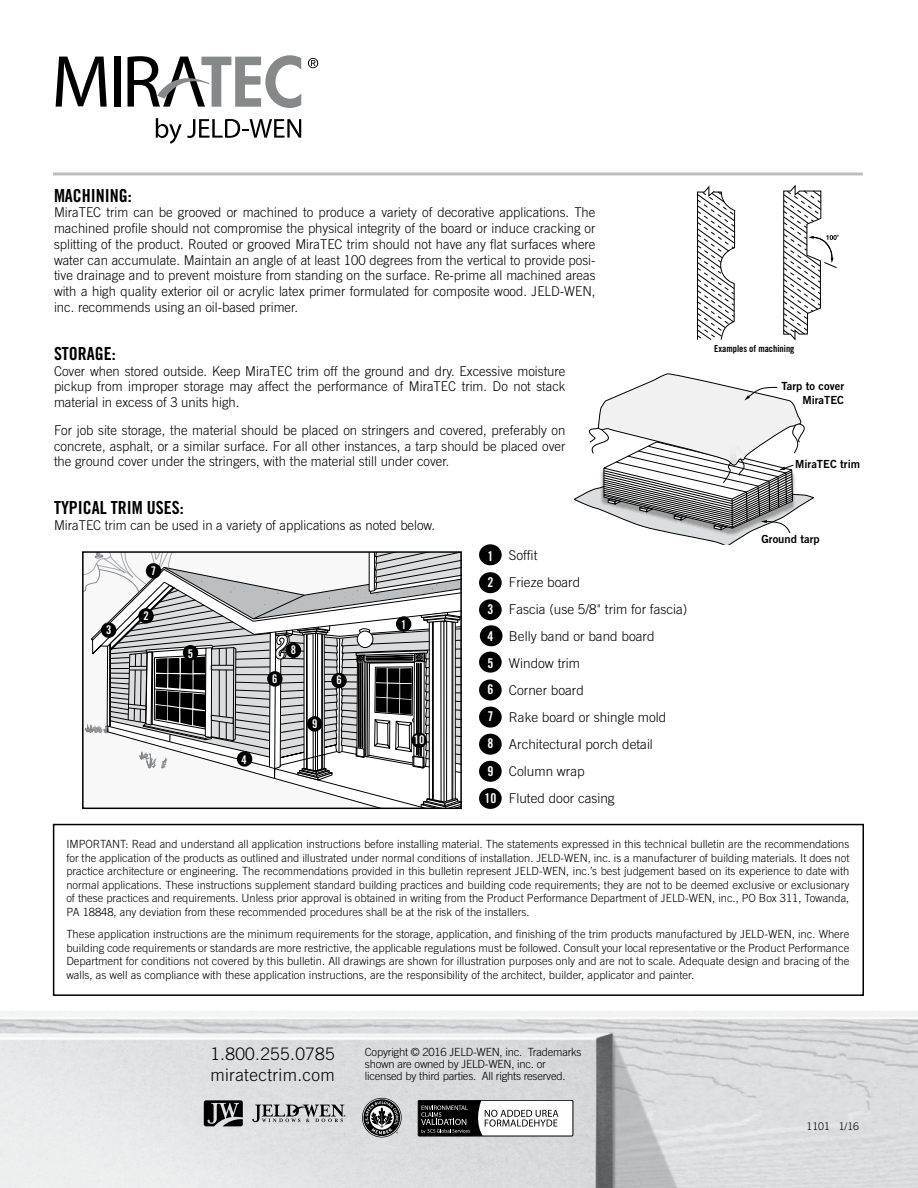
<style>
.page{position:relative;width:918px;height:1188px;background:#fff}
.page>*{position:absolute;margin:0;border:0;box-sizing:border-box;transform-origin:0 0}
.t1{font:18px "Trade Gothic Bold Cond Twenty";color:#000}
.t2{font:300 17.25px/20.7px "Trade Gothic";letter-spacing:.02em;color:#000}
.t3{font:300 13.5px/15.8px "Trade Gothic";color:#000;text-align:justify}
.t4{font:13.5px/26.8px "Trade Gothic Bold Cond Twenty";color:#fff}
.t5{font:12px "Trade Gothic Bold Cond Twenty";color:#fff}
.t6{font:300 11.25px/13.5px "Trade Gothic";color:#000;text-align:justify}
.t7{font:300 11.25px/12px "Trade Gothic";letter-spacing:-.02em;color:#000}
.t8{font:11.25px/13.5px "Trade Gothic Bold Two";color:#000;text-align:right}
.t9{font:300 10.5px "Trade Gothic";color:#000}
.t10{font:9.6px "Trade Gothic Bold Cond Twenty";color:#000}
</style>
<div class="page">
<img style="left:0;top:1011px;width:918px;height:177px">
<svg style="left:252px;top:1103px;width:93px;height:19px;background:#a0a1a2"></svg>
<svg style="left:204px;top:1100px;width:39px;height:26px"></svg>
<div style="left:53px;top:824px;width:811px;height:172px;border:2px solid #000"></div>
<svg style="left:697px;top:185px;width:38px;height:155px"></svg>
<svg style="left:783px;top:184px;width:56px;height:157px"></svg>
<svg style="left:574px;top:373px;width:240px;height:172px"></svg>
<svg style="left:85px;top:554px;width:374px;height:252px"></svg>
<svg style="left:91px;top:569px;width:368px;height:200px"></svg>
<div style="left:82px;top:551px;width:380px;height:258px;border:2px solid #000"></div>
<div style="left:396px;top:616px;width:15px;height:16px;background:#000;border-radius:50%"></div>
<div style="left:138px;top:608px;width:16px;height:16px;background:#000;border-radius:50%"></div>
<div style="left:101px;top:622px;width:15px;height:16px;background:#000;border-radius:50%"></div>
<div style="left:237px;top:751px;width:15px;height:16px;background:#000;border-radius:50%"></div>
<div style="left:183px;top:645px;width:15px;height:15px;background:#000;border-radius:50%"></div>
<div style="left:331px;top:673px;width:16px;height:15px;background:#000;border-radius:50%"></div>
<div style="left:146px;top:563px;width:15px;height:16px;background:#000;border-radius:50%"></div>
<div style="left:267px;top:671px;width:16px;height:16px;background:#000;border-radius:50%"></div>
<div style="left:286px;top:643px;width:15px;height:15px;background:#000;border-radius:50%"></div>
<div style="left:307px;top:716px;width:15px;height:16px;background:#000;border-radius:50%"></div>
<div style="left:411px;top:732px;width:16px;height:16px;background:#000;border-radius:50%"></div>
<div style="left:479px;top:544px;width:23px;height:21px;background:#000;border-radius:50%"></div>
<div style="left:479px;top:572px;width:23px;height:21px;background:#000;border-radius:50%"></div>
<div style="left:479px;top:599px;width:23px;height:21px;background:#000;border-radius:50%"></div>
<div style="left:480px;top:625px;width:23px;height:21px;background:#000;border-radius:50%"></div>
<div style="left:479px;top:652px;width:23px;height:21px;background:#000;border-radius:50%"></div>
<div style="left:479px;top:679px;width:23px;height:21px;background:#000;border-radius:50%"></div>
<div style="left:479px;top:707px;width:23px;height:21px;background:#000;border-radius:50%"></div>
<div style="left:479px;top:734px;width:23px;height:21px;background:#000;border-radius:50%"></div>
<div style="left:479px;top:761px;width:23px;height:21px;background:#000;border-radius:50%"></div>
<div style="left:479px;top:788px;width:23px;height:21px;background:#000;border-radius:50%"></div>
<hr style="left:53px;top:172px;width:810px;height:3px;background:#bcbec0">
<div style="left:418px;top:1100px;width:155px;height:36px;background:#fff"></div>
<div style="left:418px;top:1100px;width:155px;height:36px;border:1px solid #000"></div>
<svg style="left:418px;top:1100px;width:140px;height:36px"></svg>
<svg style="left:362px;top:1098px;width:40px;height:39px;background:#767677"></svg>
<svg style="left:308px;top:58px;width:10px;height:10px"></svg>
<svg style="left:56px;top:57px;width:51px;height:50px"></svg>
<div style="left:114px;top:57px;width:6px;height:50px;background:#000"></div>
<svg style="left:128px;top:55px;width:173px;height:53px"></svg>
<svg style="left:156px;top:118px;width:145px;height:26px"></svg>
<h1 class="t1" style="left:54px;top:184px;width:79px">MACHINING:</h1>
<p class="t3" style="left:54px;top:204px;width:543px">MiraTEC trim can be grooved or machined to produce a variety of decorative applications. The machined profile should not compromise the physical integrity of the board or induce cracking or splitting of the product. Routed or grooved MiraTEC trim should not have any flat surfaces where water can accumulate. Maintain an angle of at least 100 degrees from the vertical to provide posi&shy;tive drainage and to prevent moisture from standing on the surface. Re-prime all machined areas with a high quality exterior oil or acrylic latex primer formulated for composite wood. JELD-WEN, inc. recommends using an oil-based primer.</p>
<h1 class="t1" style="left:54px;top:342px;width:63px">STORAGE:</h1>
<p class="t3" style="left:54px;top:363px;width:513px">Cover when stored outside. Keep MiraTEC trim off the ground and dry. Excessive moisture pickup from improper storage may affect the performance of MiraTEC trim. Do not stack material in excess of 3 units high.</p>
<p class="t3" style="left:54px;top:422px;width:513px">For job site storage, the material should be placed on stringers and covered, preferably on concrete, asphalt, or a similar surface. For all other instances, a tarp should be placed over the ground cover under the stringers, with the material still under cover.</p>
<h1 class="t1" style="left:54px;top:497px;width:131px">TYPICAL TRIM USES:</h1>
<p class="t3" style="left:54px;top:517px;width:383px">MiraTEC trim can be used in a variety of applications as noted below.</p>
<p class="t5" style="left:106px;top:622px;width:7px">3</p>
<p class="t5" style="left:151px;top:563px;width:7px">7</p>
<p class="t5" style="left:143px;top:608px;width:7px">2</p>
<p class="t5" style="left:188px;top:646px;width:7px">5</p>
<p class="t5" style="left:241px;top:752px;width:7px">4</p>
<p class="t5" style="left:272px;top:671px;width:7px">6</p>
<p class="t5" style="left:291px;top:643px;width:7px">8</p>
<p class="t5" style="left:312px;top:716px;width:7px">9</p>
<p class="t5" style="left:336px;top:673px;width:7px">6</p>
<p class="t5" style="left:401px;top:617px;width:7px">1</p>
<p class="t5" style="left:414px;top:733px;width:12px">10</p>
<p class="t4" style="left:484px;top:542px;width:13px">1<br>2<br>3<br>4<br>5<br>6<br>7<br>8<br>9<br>10</p>
<p class="t3" style="left:509px;top:542px;width:180px;line-height:27px;text-align:left">Soffit<br>Frieze board<br>Fascia (use 5/8" trim for fascia)<br>Belly band or band board<br>Window trim<br>Corner board<br>Rake board or shingle mold<br>Architectural porch detail<br>Column wrap<br>Fluted door casing</p>
<p class="t10" style="left:714px;top:343px;width:82px">Examples of machining</p>
<p class="t8" style="left:782px;top:379px;width:64px">Tarp to cover<br>MiraTEC</p>
<p class="t8" style="left:795px;top:457px;width:66px">MiraTEC trim</p>
<p class="t8" style="left:762px;top:532px;width:60px">Ground tarp</p>
<p class="t6" style="left:66px;top:837px;width:785px">IMPORTANT: Read and understand all application instructions before installing material. The statements expressed in this technical bulletin are the recommendations for the application of the products as outlined and illustrated under normal conditions of installation. JELD-WEN, inc. is a manufacturer of building materials. It does not practice architecture or engineering. The recommendations provided in this bulletin represent JELD-WEN, inc.’s best judgement based on its experience to date with normal applications. These instructions supplement standard building practices and building code requirements; they are not to be deemed exclusive or exclusionary of these practices and requirements. Unless prior approval is obtained in writing from the Product Performance Department of JELD-WEN, inc., PO Box 311, Towanda, PA 18848, any deviation from these recommended procedures shall be at the risk of the installers.</p>
<p class="t6" style="left:66px;top:927px;width:785px">These application instructions are the minimum requirements for the storage, application, and finishing of the trim products manufactured by JELD-WEN, inc. Where building code requirements or standards are more restrictive, the applicable regulations must be followed. Consult your local representative or the Product Performance Department for conditions not covered by this bulletin. All drawings are shown for illustration purposes only and are not to scale. Adequate design and bracing of the walls, as well as compliance with these application instructions, are the responsibility of the architect, builder, applicator and painter.</p>
<h2 class="t2" style="left:210px;top:1044px;width:126px">1.800.255.0785 miratectrim.com</h2>
<p class="t7" style="left:365px;top:1045px;width:218px">Copyright © 2016 JELD-WEN, inc. Trademarks shown are owned by JELD-WEN, inc. or licensed by third parties. All rights reserved.</p>
<p class="t9" style="left:807px;top:1120px;width:54px">1101 1/16</p>
</div>
